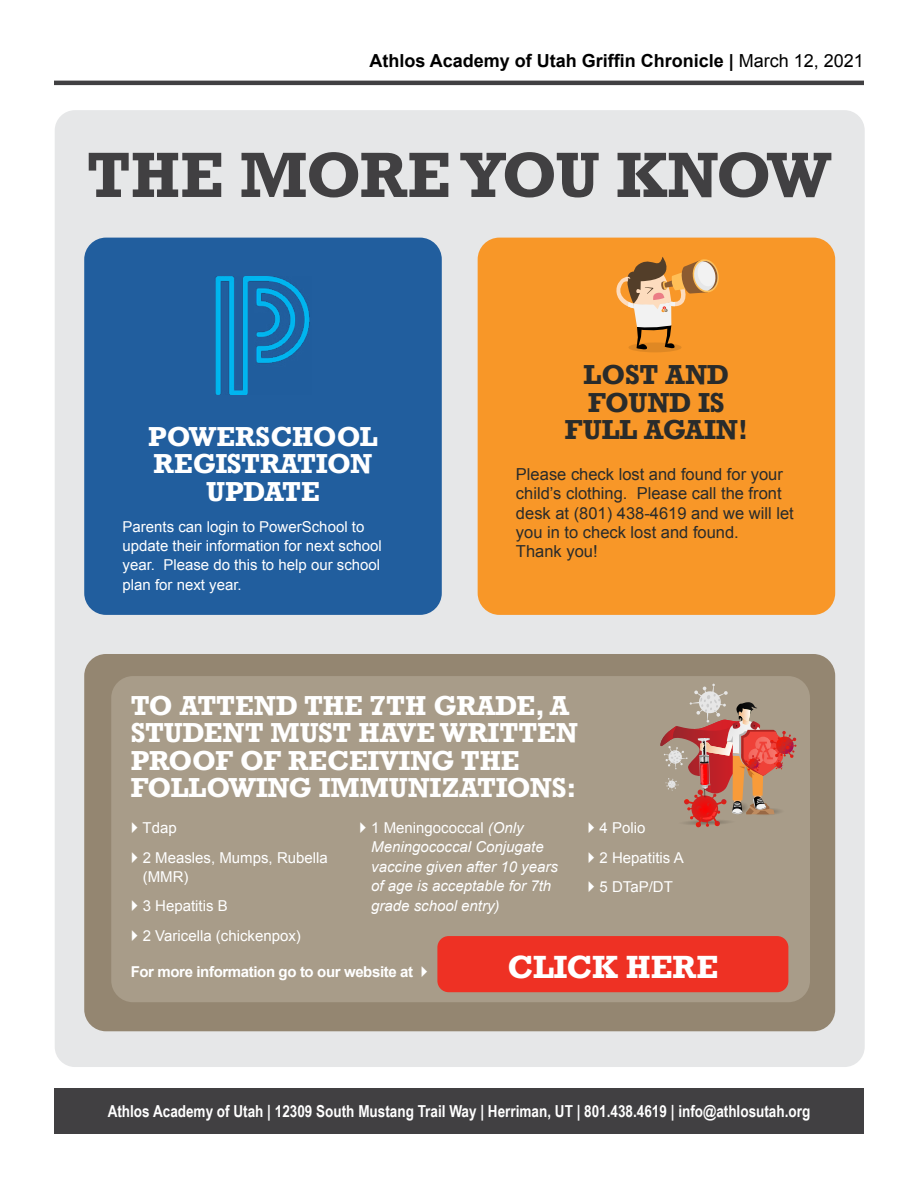
<style>
.page{position:relative;width:918px;height:1188px;background:#fff}
.page>*{position:absolute;margin:0;border:0;box-sizing:border-box;transform-origin:0 0}
.t1{font:700 60px "Rockwell";letter-spacing:-.025em;color:#414042}
.t2{font:700 30.15px "Rockwell";color:#fff}
.t3{font:700 25.8px/27.5px "Rockwell";color:#fff;text-align:center}
.t4{font:700 25.8px/27.5px "Rockwell";color:#292b2b;text-align:center}
.t5{font:700 18px "Arial";color:#000}
.t6{font:16.5px/19.4px "Arial";color:#292b2b}
.t7{font:700 16.5px "Arial Narrow";color:#fff}
.t8{font:15px/29.4px "Arial";color:#fff}
.t9{font:italic 15px/19.4px "Arial";color:#fff}
.t10{font:700 15px "Arial";letter-spacing:-.025em;color:#fff}
.s1{font-weight:400}
.s2{font-style:normal}
</style>
<div class="page">
<div style="left:55px;top:110px;width:810px;height:957px;background:#e6e7e8;border-radius:20px"></div>
<div style="left:84px;top:654px;width:751px;height:377px;background:#948671;border-radius:22px"></div>
<hr style="left:54px;top:81px;width:810px;height:4px;background:#414042">
<div style="left:54px;top:1089px;width:810px;height:45px;background:#414042"></div>
<div style="left:84px;top:238px;width:358px;height:377px;background:#215e9e;border-radius:22px"></div>
<img style="left:215px;top:276px;width:95px;height:119px">
<div style="left:478px;top:238px;width:357px;height:377px;background:#f89728;border-radius:22px"></div>
<svg style="left:616px;top:257px;width:103px;height:95px"></svg>
<div style="left:111px;top:676px;width:699px;height:326px;background:#a89c89;border-radius:22px"></div>
<svg style="left:660px;top:684px;width:136px;height:144px"></svg>
<div style="left:437px;top:936px;width:351px;height:56px;background:#ee3124;border-radius:11px"></div>
<p class="t5" style="left:370px;top:49px;width:496px">Athlos Academy of Utah Griffin Chronicle | <span class="s1">March 12, 2021</span></p>
<h1 class="t1" style="left:87px;top:136px;width:746px">THE MORE YOU KNOW</h1>
<h3 class="t3" style="left:148px;top:422px;width:231px">POWERSCHOOL<br>REGISTRATION<br>UPDATE</h3>
<p class="t8" style="left:123px;top:517px;width:261px;line-height:19.4px">Parents can login to PowerSchool to update their information for next school year. Please do this to help our school plan for next year.</p>
<h3 class="t4" style="left:565px;top:361px;width:185px">LOST AND<br>FOUND IS<br>FULL AGAIN!</h3>
<p class="t6" style="left:516px;top:465px;width:279px">Please check lost and found for your child’s clothing. Please call the front desk at (801) 438-4619 and we will let you in to check lost and found.<br>Thank you!</p>
<h3 class="t3" style="left:131px;top:692px;width:449px;text-align:left">TO ATTEND THE 7TH GRADE, A<br>STUDENT MUST HAVE WRITTEN<br>PROOF OF RECEIVING THE<br>FOLLOWING IMMUNIZATIONS:</h3>
<p class="t8" style="left:143px;top:813px;width:187px">Tdap<br>2 Measles, Mumps, Rubella</p>
<p class="t8" style="left:143px;top:862px;width:160px">(MMR)<br>3 Hepatitis B<br>2 Varicella (chickenpox)</p>
<p class="t9" style="left:371px;top:818px;width:188px"><span class="s2">1 Meningococcal</span> (Only<br>Meningococcal Conjugate vaccine given after 10 years of age is acceptable for 7th grade school entry)</p>
<p class="t8" style="left:600px;top:813px;width:86px">4 Polio<br>2 Hepatitis A<br>5 DTaP/DT</p>
<p class="t10" style="left:131px;top:962px;width:284px">For more information go to our website at</p>
<h2 class="t2" style="left:508px;top:947px;width:212px">CLICK HERE</h2>
<p class="t7" style="left:108px;top:1099px;width:704px">Athlos Academy of Utah | 12309 South Mustang Trail Way | Herriman, UT | 801.438.4619 | info@athlosutah.org</p>
</div>
